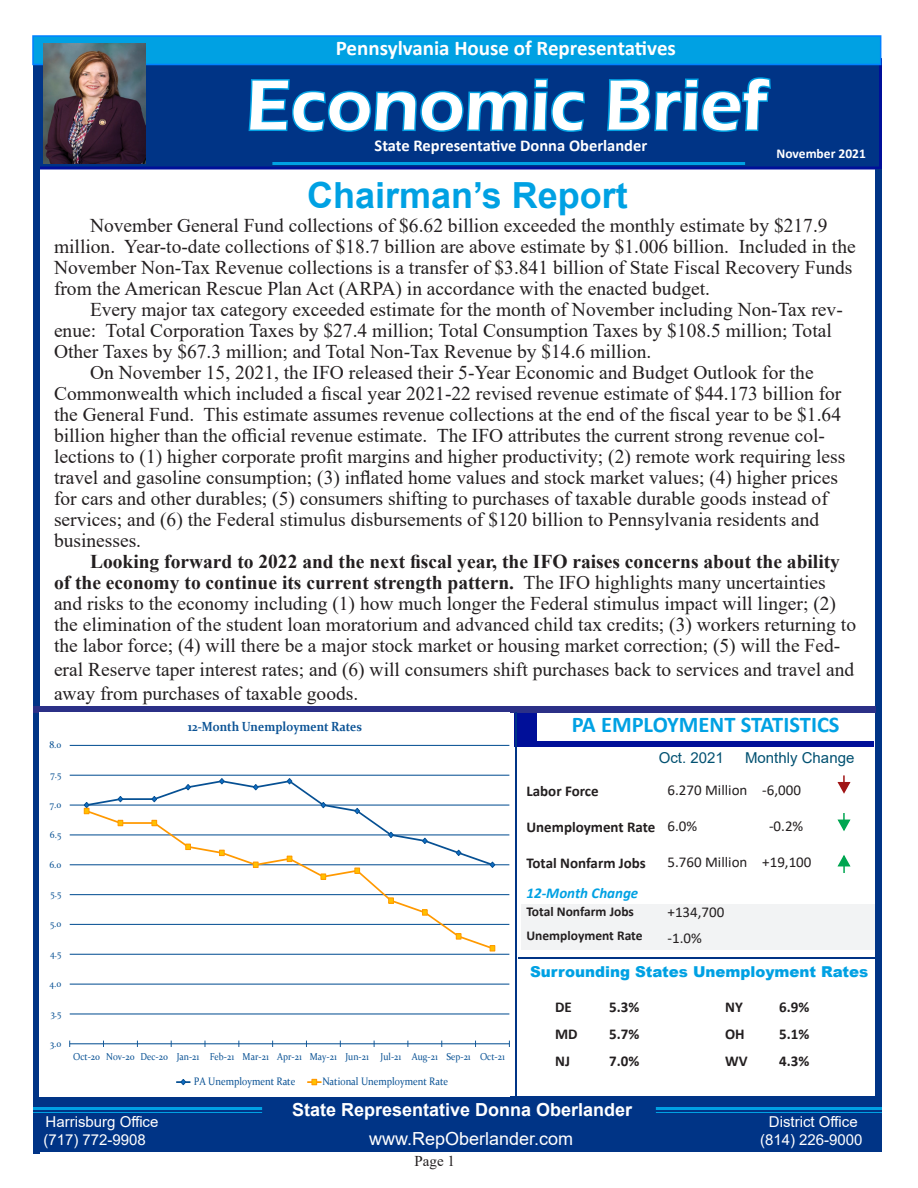
<style>
.page{position:relative;width:918px;height:1188px;background:#fff}
.page>*{position:absolute;margin:0;border:0;box-sizing:border-box;transform-origin:0 0}
.t1{font:600 73.5px "Eras ITC";color:#fff}
.t2{font:700 36px "Arial";color:#00a1e3}
.t3{font:700 22.5px "Calibri";color:#00a1e3}
.t4{font:700 21px "Calibri";color:#fff}
.t5{font:19.5px/21px "Times New Roman";color:#231f20}
.t6{font:700 18px "Arial";color:#fff}
.t7{font:18px "Arial";color:#fff}
.t8{font:700 16.5px "Calibri";color:#fff}
.t9{font:700 15px "Calibri";color:#231f20}
.t10{font:15px "Calibri";color:#231f20}
.t11{font:15px "Arial";color:#fff}
.t12{font:900 15px "Arial";color:#00a1e3}
.t13{font:15px "Arial";color:#025171}
.t14{font:italic 700 15px "Calibri";color:#00a1e3}
.t15{font:15px "Times New Roman";color:#231f20}
.t16{font:700 13.5px "Calibri";color:#231f20}
.t17{font:700 13.5px "Calibri";color:#fff}
.t18{font:700 13.2px "Constantia";color:#0b5395;scale:.89 1}
.t19{font:10.95px "Constantia";color:#0b5395;scale:.89 1}
.t20{font:10.05px "Constantia";color:#0b5395;scale:.89 1}
.s1{font-weight:700}
</style>
<div class="page">
<div style="left:521px;top:904px;width:354px;height:45px;background:#f2f3f4"></div>
<div style="left:36px;top:1097px;width:846px;height:55px;background:#003486"></div>
<div style="left:34px;top:58px;width:848px;height:112px;background:#003486;border:3px solid #000f99"></div>
<div style="left:33px;top:36px;width:6px;height:1117px;background:#003486"></div>
<div style="left:876px;top:170px;width:6px;height:927px;background:#003486"></div>
<div style="left:515px;top:711px;width:22px;height:36px;background:#000f99"></div>
<div style="left:536px;top:741px;width:338px;height:6px;background:#000f99"></div>
<div style="left:33px;top:706px;width:843px;height:7px;background:#2b3087"></div>
<hr style="left:515px;top:713px;width:2px;height:384px;background:#003486">
<svg style="left:247px;top:65px;width:340px;height:67px"></svg>
<svg style="left:607px;top:77px;width:164px;height:55px"></svg>
<hr style="left:272px;top:162px;width:473px;height:3px;background:#00a1e3">
<hr style="left:656px;top:1107px;width:226px;height:3px;background:#00a1e3">
<hr style="left:656px;top:1112px;width:226px;height:1px;background:#00a1e3">
<hr style="left:33px;top:1107px;width:229px;height:3px;background:#00a1e3">
<hr style="left:33px;top:1112px;width:229px;height:1px;background:#00a1e3">
<div style="left:32px;top:35px;width:849px;height:30px;background:#00a1e3;border:2px solid #0181ff"></div>
<hr style="left:518px;top:957px;width:362px;height:2px;background:#003486">
<svg style="left:837px;top:813px;width:14px;height:18px"></svg>
<svg style="left:837px;top:775px;width:14px;height:19px"></svg>
<svg style="left:837px;top:855px;width:14px;height:18px"></svg>
<hr style="left:70px;top:1014px;width:439px;height:1px;background:#0b5395">
<hr style="left:70px;top:984px;width:439px;height:1px;background:#0b5395">
<hr style="left:70px;top:954px;width:439px;height:1px;background:#0b5395">
<hr style="left:70px;top:924px;width:439px;height:1px;background:#0b5395">
<hr style="left:70px;top:894px;width:439px;height:1px;background:#0b5395">
<hr style="left:70px;top:865px;width:439px;height:1px;background:#0b5395">
<hr style="left:70px;top:835px;width:439px;height:1px;background:#0b5395">
<hr style="left:70px;top:805px;width:439px;height:1px;background:#0b5395">
<hr style="left:70px;top:775px;width:439px;height:1px;background:#0b5395">
<hr style="left:70px;top:745px;width:439px;height:1px;background:#0b5395">
<hr style="left:70px;top:1044px;width:439px;height:1px;background:#0b5395">
<svg style="left:85px;top:880px;width:409px;height:70px"></svg>
<svg style="left:84px;top:778px;width:412px;height:102px"></svg>
<svg style="left:388px;top:898px;width:6px;height:6px"></svg>
<svg style="left:422px;top:910px;width:6px;height:5px"></svg>
<svg style="left:456px;top:933px;width:5px;height:6px"></svg>
<svg style="left:490px;top:945px;width:5px;height:6px"></svg>
<svg style="left:177px;top:1079px;width:13px;height:7px"></svg>
<svg style="left:308px;top:1079px;width:13px;height:6px"></svg>
<img style="left:43px;top:43px;width:103px;height:121px">
<p class="t4" style="left:336px;top:33px;width:342px">Pennsylvania House of Representatives</p>
<p class="t4" style="left:310px;top:38px;width:394px">House Republican Appropriations Committee</p>
<p class="t1" style="left:246px;top:64px;width:523px">Economic Brief</p>
<p class="t8" style="left:375px;top:134px;width:274px">State Representative Donna Oberlander</p>
<p class="t2" style="left:307px;top:170px;width:322px">Chairman’s Report</p>
<p class="t17" style="left:777px;top:144px;width:91px">November 2021</p>
<p class="t5" style="left:54px;top:215px;width:803px;text-indent:36px">November General Fund collections of $6.62 billion exceeded the monthly estimate by $217.9 million. Year-to-date collections of $18.7 billion are above estimate by $1.006 billion. Included in the November Non-Tax Revenue collections is a transfer of $3.841 billion of State Fiscal Recovery Funds from the American Rescue Plan Act (ARPA) in accordance with the enacted budget.</p>
<p class="t5" style="left:54px;top:299px;width:790px;text-indent:36px">Every major tax category exceeded estimate for the month of November including Non-Tax rev&shy;enue: Total Corporation Taxes by $27.4 million; Total Consumption Taxes by $108.5 million; Total<br>Other Taxes by $67.3 million; and Total Non-Tax Revenue by $14.6 million.</p>
<p class="t5" style="left:54px;top:362px;width:793px;text-indent:36px">On November 15, 2021, the IFO released their 5-Year Economic and Budget Outlook for the Commonwealth which included a fiscal year 2021-22 revised revenue estimate of $44.173 billion for the General Fund. This estimate assumes revenue collections at the end of the fiscal year to be $1.64 billion higher than the official revenue estimate. The IFO attributes the current strong revenue col&shy;lections to (1) higher corporate profit margins and higher productivity; (2) remote work requiring less travel and gasoline consumption; (3) inflated home values and stock market values; (4) higher prices for cars and other durables; (5) consumers shifting to purchases of taxable durable goods instead of services; and (6) the Federal stimulus disbursements of $120 billion to Pennsylvania residents and businesses.</p>
<p class="t5" style="left:54px;top:551px;width:804px;text-indent:36px"><span class="s1">Looking forward to 2022 and the next fiscal year, the IFO raises concerns about the ability of the economy to continue its current strength pattern.</span> The IFO highlights many uncertainties and risks to the economy including (1) how much longer the Federal stimulus impact will linger; (2) the elimination of the student loan moratorium and advanced child tax credits; (3) workers returning to the labor force; (4) will there be a major stock market or housing market correction; (5) will the Fed-</p>
<p class="t5" style="left:54px;top:657px;width:802px;line-height:24px">eral Reserve taper interest rates; and (6) will consumers shift purchases back to services and travel and away from purchases of taxable goods.</p>
<p class="t20" style="left:49px;top:738px;width:15px">8.0</p>
<p class="t20" style="left:51px;top:768px;width:14px">7.5</p>
<p class="t20" style="left:50px;top:798px;width:14px">7.0</p>
<p class="t20" style="left:50px;top:828px;width:14px">6.5</p>
<p class="t20" style="left:49px;top:857px;width:15px">6.0</p>
<p class="t20" style="left:51px;top:887px;width:14px">5.5</p>
<p class="t20" style="left:50px;top:917px;width:14px">5.0</p>
<p class="t20" style="left:50px;top:947px;width:14px">4.5</p>
<p class="t20" style="left:50px;top:977px;width:15px">4.0</p>
<p class="t20" style="left:51px;top:1007px;width:13px">3.5</p>
<p class="t20" style="left:50px;top:1036px;width:14px">3.0</p>
<p class="t18" style="left:188px;top:718px;width:197px">12-Month Unemployment Rates</p>
<p class="t20" style="left:73px;top:1050px;width:487px">Oct-20 Nov-20 Dec-20 Jan-21 Feb-21 Mar-21 Apr-21 May-21 Jun-21 Jul-21 Aug-21 Sep-21 Oct-21</p>
<p class="t19" style="left:194px;top:1074px;width:116px">PA Unemployment Rate</p>
<p class="t19" style="left:322px;top:1074px;width:143px">National Unemployment Rate</p>
<p class="t3" style="left:572px;top:709px;width:269px">PA EMPLOYMENT STATISTICS</p>
<p class="t13" style="left:659px;top:747px;width:67px">Oct. 2021</p>
<p class="t13" style="left:745px;top:747px;width:111px">Monthly Change</p>
<p class="t9" style="left:526px;top:780px;width:74px">Labor Force</p>
<p class="t9" style="left:526px;top:816px;width:130px">Unemployment Rate</p>
<p class="t9" style="left:526px;top:852px;width:121px">Total Nonfarm Jobs</p>
<p class="t14" style="left:526px;top:883px;width:113px">12-Month Change</p>
<p class="t16" style="left:526px;top:902px;width:109px">Total Nonfarm Jobs</p>
<p class="t16" style="left:526px;top:926px;width:118px">Unemployment Rate</p>
<p class="t10" style="left:668px;top:780px;width:81px">6.270 Million</p>
<p class="t10" style="left:668px;top:816px;width:31px">6.0%</p>
<p class="t10" style="left:668px;top:852px;width:81px">5.760 Million</p>
<p class="t10" style="left:668px;top:902px;width:58px">+134,700</p>
<p class="t10" style="left:668px;top:927px;width:36px">-1.0%</p>
<p class="t10" style="left:762px;top:780px;width:40px">-6,000</p>
<p class="t10" style="left:769px;top:816px;width:36px">-0.2%</p>
<p class="t10" style="left:762px;top:852px;width:51px">+19,100</p>
<p class="t12" style="left:530px;top:961px;width:340px">Surrounding States Unemployment Rates</p>
<p class="t9" style="left:725px;top:997px;width:19px">NY</p>
<p class="t9" style="left:779px;top:997px;width:32px">6.9%</p>
<p class="t9" style="left:725px;top:1024px;width:21px">OH</p>
<p class="t9" style="left:779px;top:1024px;width:32px">5.1%</p>
<p class="t9" style="left:725px;top:1051px;width:24px">WV</p>
<p class="t9" style="left:779px;top:1051px;width:32px">4.3%</p>
<p class="t9" style="left:555px;top:997px;width:18px">DE</p>
<p class="t9" style="left:609px;top:997px;width:32px">5.3%</p>
<p class="t9" style="left:555px;top:1024px;width:24px">MD</p>
<p class="t9" style="left:609px;top:1024px;width:32px">5.7%</p>
<p class="t9" style="left:555px;top:1051px;width:16px">NJ</p>
<p class="t9" style="left:609px;top:1051px;width:32px">7.0%</p>
<p class="t6" style="left:292px;top:1097px;width:342px">State Representative Donna Oberlander</p>
<p class="t11" style="left:46px;top:1111px;width:114px">Harrisburg Office</p>
<p class="t11" style="left:769px;top:1111px;width:90px">District Office</p>
<p class="t11" style="left:43px;top:1129px;width:104px">(717) 772-9908</p>
<p class="t7" style="left:369px;top:1126px;width:206px">www.RepOberlander.com</p>
<p class="t11" style="left:760px;top:1129px;width:104px">(814) 226-9000</p>
<p class="t15" style="left:415px;top:1150px;width:42px">Page 1</p>
</div>
